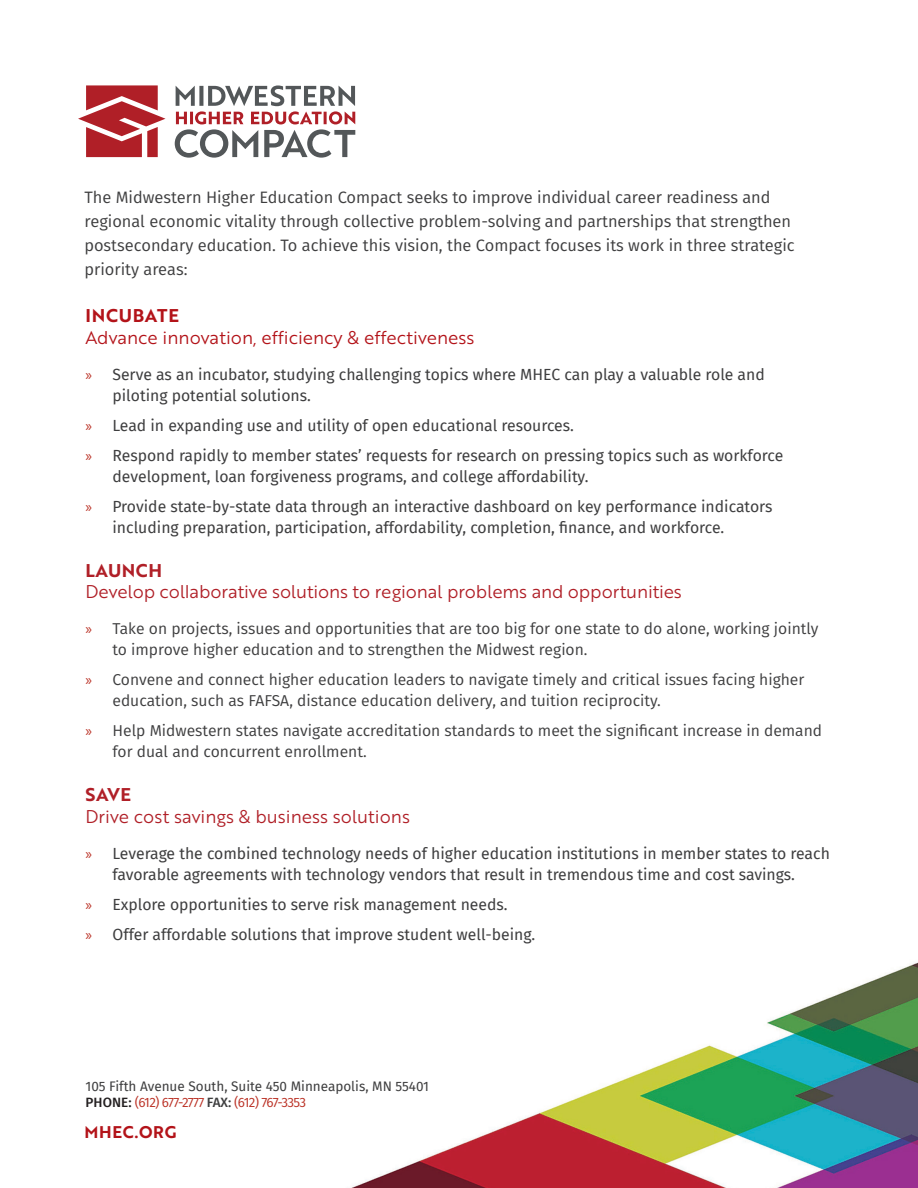
<style>
.page{position:relative;width:918px;height:1188px;background:#fff}
.page>*{position:absolute;margin:0;border:0;box-sizing:border-box;transform-origin:0 0}
.t1{font:18px "Brother 1816 Book";letter-spacing:-.01em;color:#b01f27}
.t2{font:18px "Brother 1816 Book";color:#b31319}
.t3{font:18px "Brother 1816 Bold";letter-spacing:.03em;color:#b01f27}
.t4{font:18px "Brother 1816 Bold";letter-spacing:.04em;color:#b31319}
.t5{font:16.5px/24px "Fira Sans";color:#3e3e3f}
.t6{font:16.5px "Brother 1816 Bold";letter-spacing:.04em;color:#b31319}
.t7{font:15.75px/30px "Fira Sans";color:#3e3e3f}
.t8{font:15.75px/21px "Fira Sans";color:#3e3e3f}
.t9{font:13.5px/16.2px "Fira Sans";color:#3e3e3f}
.s1{font-family:"Myriad Pro";color:#ba3024}
.s2{font-weight:500;color:#231f20}
.s3{color:#ba3024}
.s4{font-weight:500}
</style>
<div class="page">
<img style="left:351px;top:962px;width:567px;height:226px">
<svg style="left:78px;top:85px;width:277px;height:73px"></svg>
<p class="t5" style="left:84px;top:184px;width:712px">The Midwestern Higher Education Compact seeks to improve individual career readiness and regional economic vitality through collective problem-solving and partnerships that strengthen postsecondary education. To achieve this vision, the Compact focuses its work in three strategic priority areas:</p>
<p class="t4" style="left:86px;top:302px;width:95px">INCUBATE</p>
<p class="t2" style="left:86px;top:324px;width:390px">Advance innovation, efficiency &amp; effectiveness</p>
<p class="t7" style="left:112px;top:363px;width:654px;line-height:21px;text-indent:-27px"><span class="s1">»</span> Serve as an incubator, studying challenging topics where MHEC can play a valuable role and piloting potential solutions.</p>
<p class="t7" style="left:85px;top:410px;width:699px"><span class="s1">»</span> Lead in expanding use and utility of open educational resources.<br><span class="s1">»</span> Respond rapidly to member states’ requests for research on pressing topics such as workforce</p>
<p class="t7" style="left:85px;top:461px;width:688px;text-indent:27px">development, loan forgiveness programs, and college affordability.<br><span class="s1">»</span> Provide state-by-state data through an interactive dashboard on key performance indicators</p>
<p class="t7" style="left:112px;top:512px;width:613px">including preparation, participation, affordability, completion, finance, and workforce.</p>
<p class="t3" style="left:86px;top:557px;width:78px">LAUNCH</p>
<p class="t1" style="left:86px;top:579px;width:598px">Develop collaborative solutions to regional problems and opportunities</p>
<p class="t8" style="left:112px;top:618px;width:708px;text-indent:-27px"><span class="s1">»</span> Take on projects, issues and opportunities that are too big for one state to do alone, working jointly to improve higher education and to strengthen the Midwest region.</p>
<p class="t8" style="left:112px;top:669px;width:693px;text-indent:-27px"><span class="s1">»</span> Convene and connect higher education leaders to navigate timely and critical issues facing higher education, such as FAFSA, distance education delivery, and tuition reciprocity.</p>
<p class="t8" style="left:112px;top:720px;width:711px;text-indent:-27px"><span class="s1">»</span> Help Midwestern states navigate accreditation standards to meet the significant increase in demand for dual and concurrent enrollment.</p>
<p class="t3" style="left:86px;top:781px;width:47px">SAVE</p>
<p class="t1" style="left:86px;top:803px;width:326px">Drive cost savings &amp; business solutions</p>
<p class="t7" style="left:85px;top:843px;width:746px;line-height:21px;text-align:center"><span class="s1">»</span> Leverage the combined technology needs of higher education institutions in member states to reach favorable agreements with technology vendors that result in tremendous time and cost savings.</p>
<p class="t7" style="left:85px;top:889px;width:451px"><span class="s1">»</span> Explore opportunities to serve risk management needs.<br><span class="s1">»</span> Offer affordable solutions that improve student well-being.</p>
<p class="t9" style="left:86px;top:1078px;width:345px">105 Fifth Avenue South, Suite 450 Minneapolis, MN 55401<br><span class="s2">PHONE:</span> <span class="s3">(612) 677-2777</span> <span class="s4">FAX:</span> <span class="s3">(612) 767-3353</span></p>
<p class="t6" style="left:85px;top:1120px;width:93px">MHEC.ORG</p>
</div>
